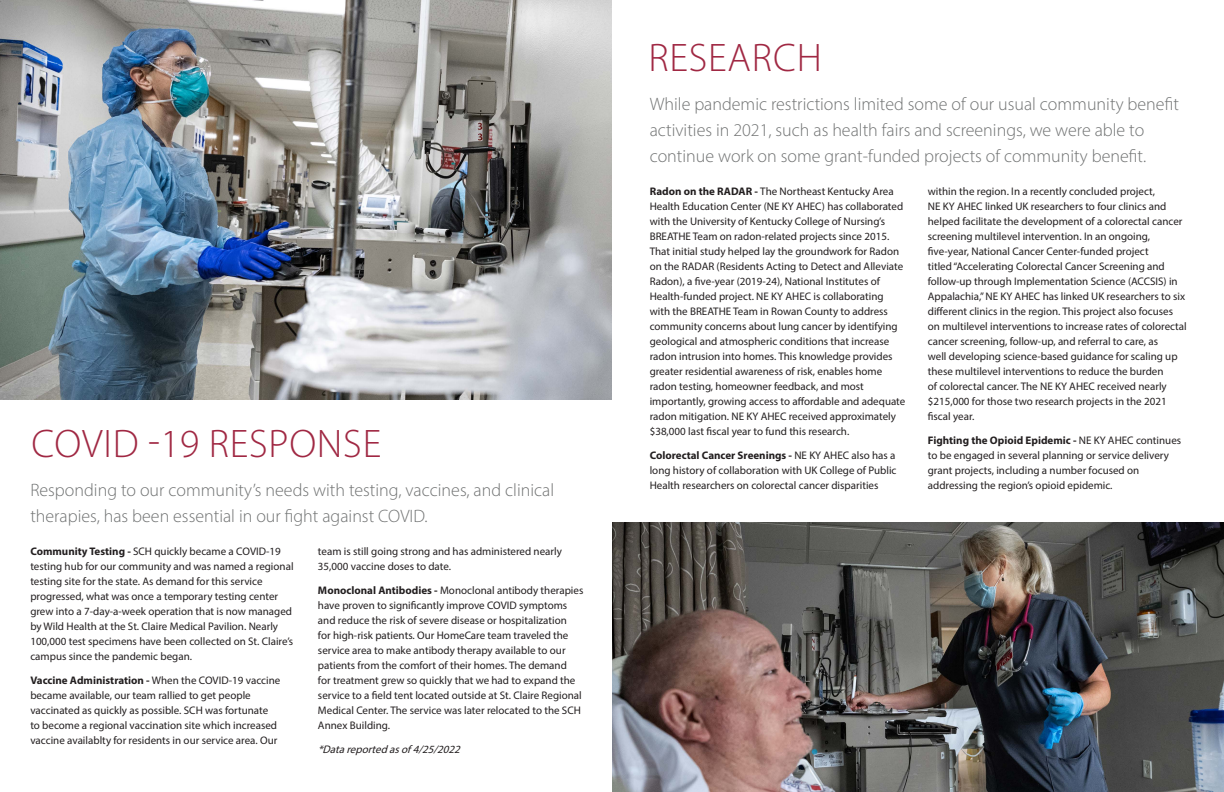
<style>
.page{position:relative;width:1224px;height:792px;background:#fff}
.page>*{position:absolute;margin:0;border:0;box-sizing:border-box;transform-origin:0 0}
.t1{font:300 40px "Myriad Pro";letter-spacing:.02em;color:#a02843}
.t2{font:300 18px/26px "Myriad Pro";color:#707272}
.t3{font:11px/15px "Myriad Pro";color:#231f20}
.t4{font:italic 11px "Myriad Pro";color:#231f20}
.s1{font-weight:700}
</style>
<div class="page">
<img style="left:612px;top:522px;width:612px;height:270px">
<img style="left:0;top:0;width:612px;height:399px">
<h1 class="t1" style="left:31px;top:420px;width:351px">COVID -19 RESPONSE</h1>
<h2 class="t2" style="left:30px;top:477px;width:525px">Responding to our community’s needs with testing, vaccines, and clinical therapies, has been essential in our fight against COVID.</h2>
<p class="t3" style="left:30px;top:544px;width:265px"><span class="s1">Community Testing -</span> SCH quickly became a COVID-19 testing hub for our community and was named a regional testing site for the state. As demand for this service progressed, what was once a temporary testing center grew into a 7-day-a-week operation that is now managed by Wild Health at the St. Claire Medical Pavilion. Nearly 100,000 test specimens have been collected on St. Claire’s campus since the pandemic began.</p>
<p class="t3" style="left:30px;top:673px;width:251px"><span class="s1">Vaccine Administration -</span> When the COVID-19 vaccine became available, our team rallied to get people vaccinated as quickly as possible. SCH was fortunate to become a regional vaccination site which increased vaccine availablty for residents in our service area. Our</p>
<p class="t3" style="left:318px;top:544px;width:245px">team is still going strong and has administered nearly<br>35,000 vaccine doses to date.</p>
<p class="t3" style="left:318px;top:583px;width:267px"><span class="s1">Monoclonal Antibodies -</span> Monoclonal antibody therapies have proven to significantly improve COVID symptoms and reduce the risk of severe disease or hospitalization<br>for high-risk patients. Our HomeCare team traveled the service area to make antibody therapy available to our patients from the comfort of their homes. The demand<br>for treatment grew so quickly that we had to expand the service to a field tent located outside at St. Claire Regional Medical Center. The service was later relocated to the SCH Annex Building.</p>
<p class="t4" style="left:318px;top:742px;width:147px">*Datareportedasof4/25/2022</p>
<h1 class="t1" style="left:648px;top:34px;width:175px">RESEARCH</h1>
<h2 class="t2" style="left:650px;top:91px;width:531px">While pandemic restrictions limited some of our usual community benefit activities in 2021, such as health fairs and screenings, we were able to continue work on some grant-funded projects of community benefit.</h2>
<p class="t3" style="left:650px;top:184px;width:257px"><span class="s1">Radon on the RADAR -</span> The Northeast Kentucky Area Health Education Center (NE KY AHEC) has collaborated with the University of Kentucky College of Nursing’s BREATHE Team on radon-related projects since 2015.<br>That initial study helped lay the groundwork for Radon on the RADAR (Residents Acting to Detect and Alleviate Radon), a five-year (2019-24), National Institutes of Health-funded project. NE KY AHEC is collaborating with the BREATHE Team in Rowan County to address community concerns about lung cancer by identifying geological and atmospheric conditions that increase radon intrusion into homes. This knowledge provides greater residential awareness of risk, enables home radon testing, homeowner feedback, and most importantly, growing access to affordable and adequate radon mitigation. NE KY AHEC received approximately $38,000 last fiscal year to fund this research.</p>
<p class="t3" style="left:650px;top:448px;width:248px;text-align:justify"><span class="s1">Colorectal Cancer Sreenings -</span> NE KY AHEC also has a long history of collaboration with UK College of Public Health researchers on colorectal cancer disparities</p>
<p class="t3" style="left:928px;top:184px;width:260px">within the region. In a recently concluded project,<br>NE KY AHEC linked UK researchers to four clinics and helped facilitate the development of a colorectal cancer screening multilevel intervention. In an ongoing, five-year, National Cancer Center-funded project<br>titled “Accelerating Colorectal Cancer Screening and follow-up through Implementation Science (ACCSIS) in Appalachia,” NE KY AHEC has linked UK researchers to six different clinics in the region. This project also focuses on multilevel interventions to increase rates of colorectal cancer screening, follow-up, and referral to care, as<br>well developing science-based guidance for scaling up these multilevel interventions to reduce the burden<br>of colorectal cancer. The NE KY AHEC received nearly $215,000 for those two research projects in the 2021 fiscal year.</p>
<p class="t3" style="left:928px;top:433px;width:255px"><span class="s1">Fighting the Opioid Epidemic -</span> NE KY AHEC continues to be engaged in several planning or service delivery grant projects, including a number focused on addressing the region’s opioid epidemic.</p>
</div>
